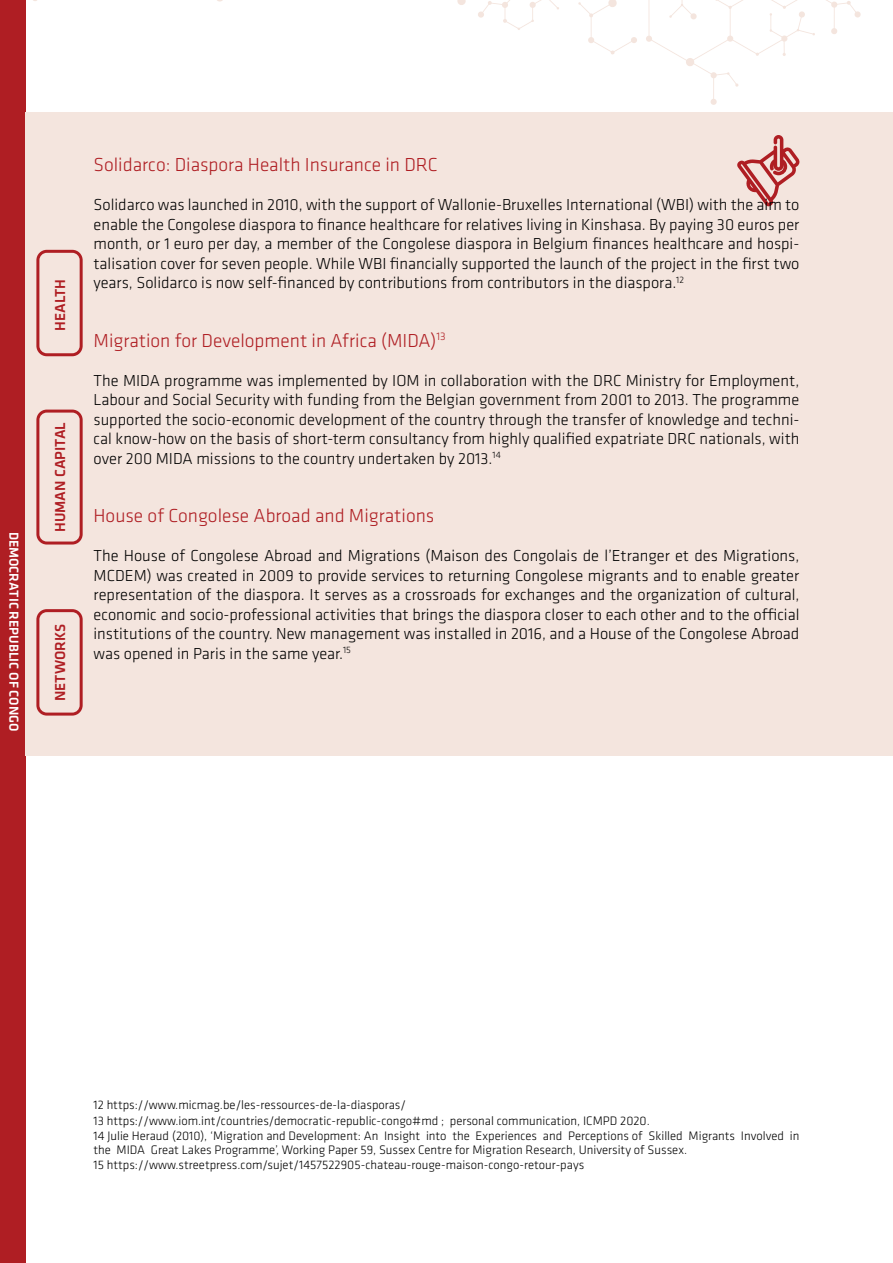
<style>
.page{position:relative;width:893px;height:1263px;background:#fff}
.page>*{position:absolute;margin:0;border:0;box-sizing:border-box;transform-origin:0 0}
.t1{font:300 19.5px "Klavika";color:#af1e23}
.t2{font:300 16.5px/19.5px "Klavika";color:#000;text-align:justify}
.t3{font:500 15px "Klavika";color:#af1e23}
.t4{font:500 13.5px "Klavika";color:#fff}
.t5{font:300 12.75px/15.6px "Klavika";color:#000}
</style>
<div class="page">
<div style="left:0;top:0;width:26px;height:1263px;background:#af1e23"></div>
<svg style="left:578px;top:0;width:59px;height:55px"></svg>
<svg style="left:457px;top:0;width:102px;height:30px"></svg>
<svg style="left:646px;top:0;width:215px;height:105px"></svg>
<div style="left:26px;top:112px;width:867px;height:644px;background:#f4e5de"></div>
<svg style="left:737px;top:135px;width:63px;height:71px"></svg>
<svg style="left:36px;top:410px;width:47px;height:134px"></svg>
<svg style="left:36px;top:250px;width:47px;height:106px"></svg>
<svg style="left:36px;top:609px;width:47px;height:107px"></svg>
<p class="t4" style="left:23px;top:531px;width:201px;rotate:90deg">DEMOCRATIC REPUBLIC OF CONGO</p>
<p class="t3" style="left:50px;top:331px;width:53px;rotate:-90deg">HEALTH</p>
<p class="t3" style="left:50px;top:532px;width:111px;rotate:-90deg">HUMAN CAPITAL</p>
<p class="t3" style="left:50px;top:701px;width:79px;rotate:-90deg">NETWORKS</p>
<p class="t1" style="left:94px;top:153px;width:346px">Solidarco: Diaspora Health Insurance in DRC</p>
<p class="t2" style="left:94px;top:195px;width:707px">Solidarco was launched in 2010, with the support of Wallonie-Bruxelles International (WBI) with the aim to enable the Congolese diaspora to finance healthcare for relatives living in Kinshasa. By paying 30 euros per month, or 1 euro per day, a member of the Congolese diaspora in Belgium finances healthcare and hospi&shy;talisation cover for seven people. While WBI financially supported the launch of the project in the first two years, Solidarco is now self-financed by contributions from contributors in the diaspora.<sup>12</sup></p>
<p class="t1" style="left:94px;top:328px;width:354px">Migration for Development in Africa (MIDA)<sup>13</sup></p>
<p class="t2" style="left:94px;top:370px;width:707px">The MIDA programme was implemented by IOM in collaboration with the DRC Ministry for Employment, Labour and Social Security with funding from the Belgian government from 2001 to 2013. The programme supported the socio-economic development of the country through the transfer of knowledge and techni&shy;cal know-how on the basis of short-term consultancy from highly qualified expatriate DRC nationals, with over 200 MIDA missions to the country undertaken by 2013.<sup>14</sup></p>
<p class="t1" style="left:94px;top:504px;width:342px">House of Congolese Abroad and Migrations</p>
<p class="t2" style="left:94px;top:546px;width:707px">The House of Congolese Abroad and Migrations (Maison des Congolais de l’Etranger et des Migrations, MCDEM) was created in 2009 to provide services to returning Congolese migrants and to enable greater representation of the diaspora. It serves as a crossroads for exchanges and the organization of cultural, economic and socio-professional activities that brings the diaspora closer to each other and to the official institutions of the country. New management was installed in 2016, and a House of the Congolese Abroad was opened in Paris in the same year.<sup>15</sup></p>
<p class="t5" style="left:94px;top:1097px;width:707px">12 https://www.micmag.be/les-ressources-de-la-diasporas/<br>13 https://www.iom.int/countries/democratic-republic-congo#md ; personal communication, ICMPD 2020.<br>14 Julie Heraud (2010), ‘Migration and Development: An Insight into the Experiences and Perceptions of Skilled Migrants Involved in</p>
<p class="t5" style="left:94px;top:1142px;width:595px">the MIDA Great Lakes Programme’, Working Paper 59, Sussex Centre for Migration Research, University of Sussex.<br>15 https://www.streetpress.com/sujet/1457522905-chateau-rouge-maison-congo-retour-pays</p>
</div>
